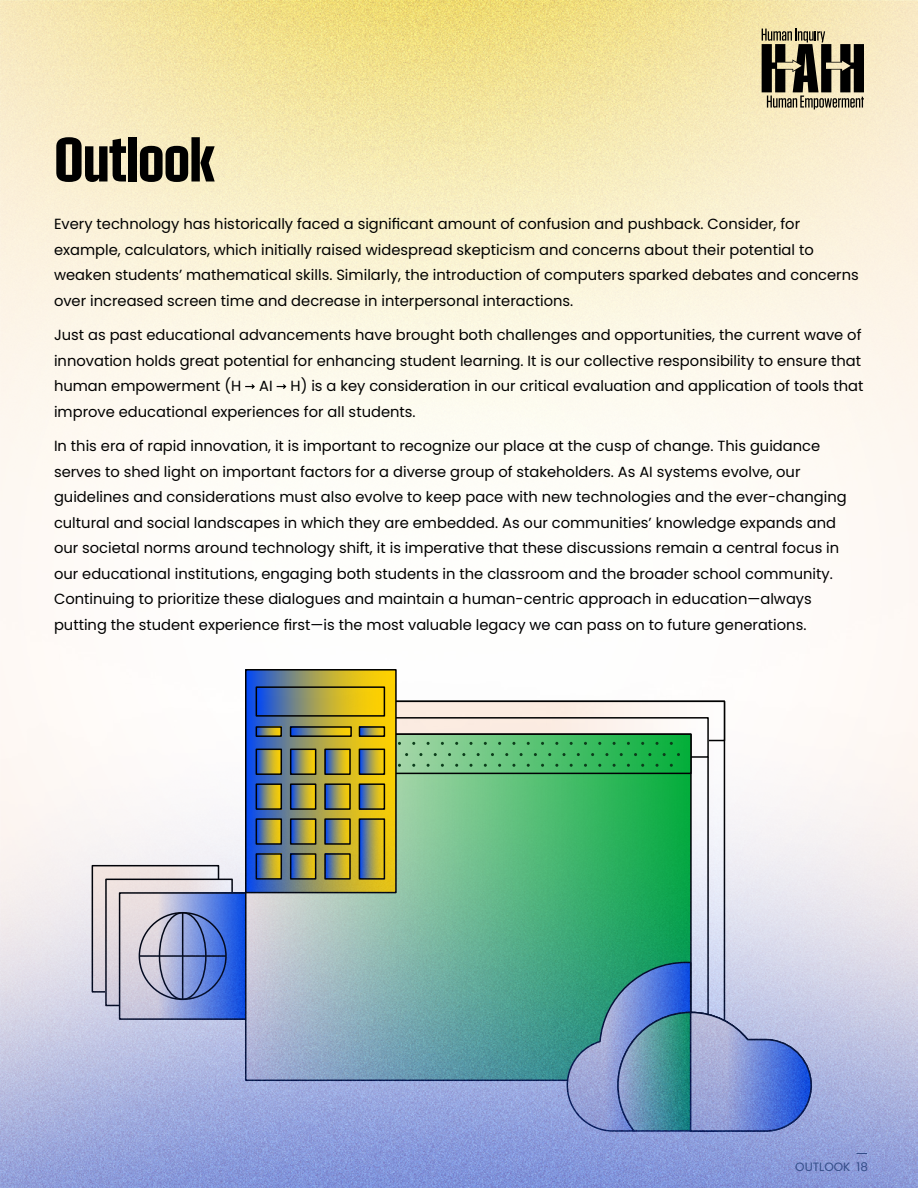
<style>
.page{position:relative;width:918px;height:1188px;background:#fff}
.page>*{position:absolute;margin:0;border:0;box-sizing:border-box;transform-origin:0 0}
.t1{font:60px "Pressio No.44";letter-spacing:-.02em;color:#000}
.Paragraph_Style_1{font:14.7px/25.5px "Poppins";color:#000}
.t2{font:12px "Poppins";color:#344d88}
</style>
<div class="page">
<img style="left:0;top:0;width:918px;height:618px">
<img style="left:0;top:618px;width:918px;height:570px">
<svg style="left:762px;top:28px;width:102px;height:81px;background:#7f7861"></svg>
<svg style="left:245px;top:384px;width:10px;height:5px"></svg>
<svg style="left:277px;top:384px;width:9px;height:5px"></svg>
<p class="t1" style="left:54px;top:125px;width:163px">Outlook</p>
<p class="Paragraph_Style_1" style="left:54px;top:212px;width:806px">Every technology has historically faced a significant amount of confusion and pushback. Consider, for example, calculators, which initially raised widespread skepticism and concerns about their potential to weaken students’ mathematical skills. Similarly, the introduction of computers sparked debates and concerns over increased screen time and decrease in interpersonal interactions.</p>
<p class="Paragraph_Style_1" style="left:54px;top:323px;width:811px">Just as past educational advancements have brought both challenges and opportunities, the current wave of innovation holds great potential for enhancing student learning. It is our collective responsibility to ensure that human empowerment (H AI H) is a key consideration in our critical evaluation and application of tools that improve educational experiences for all students.</p>
<p class="Paragraph_Style_1" style="left:54px;top:434px;width:794px">In this era of rapid innovation, it is important to recognize our place at the cusp of change. This guidance serves to shed light on important factors for a diverse group of stakeholders. As AI systems evolve, our guidelines and considerations must also evolve to keep pace with new technologies and the ever-changing cultural and social landscapes in which they are embedded. As our communities’ knowledge expands and our societal norms around technology shift, it is imperative that these discussions remain a central focus in our educational institutions, engaging both students in the classroom and the broader school community.<br>Continuing to prioritize these dialogues and maintain a human-centric approach in education—always putting the student experience first—is the most valuable legacy we can pass on to future generations.</p>
<p class="t2" style="left:795px;top:1159px;width:57px">OUTLOOK</p>
<p class="t2" style="left:856px;top:1159px;width:13px">18</p>
</div>
